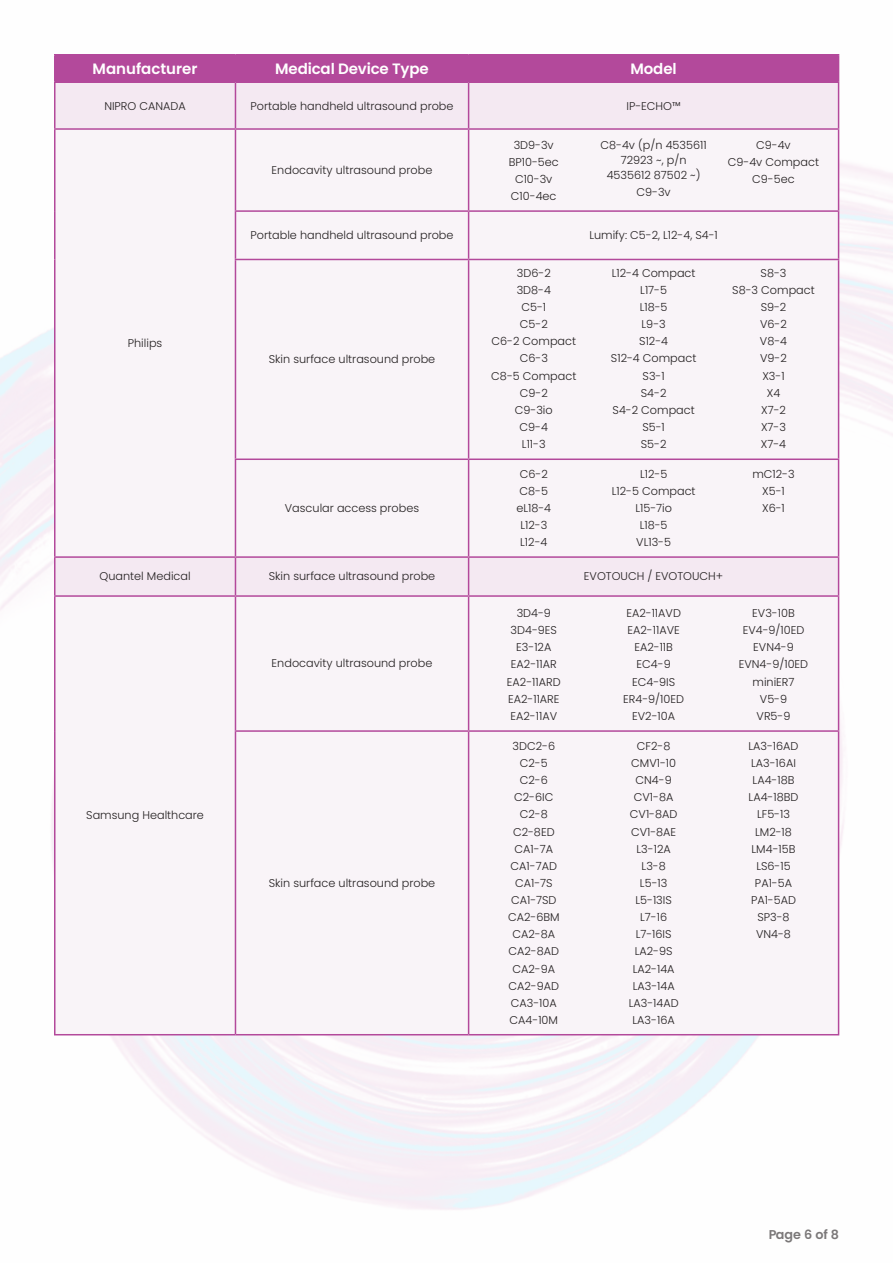
<style>
.page{position:relative;width:893px;height:1263px;background:#fff}
.page>*{position:absolute;margin:0;border:0;box-sizing:border-box;transform-origin:0 0}
.t1{font:600 15px "Poppins";letter-spacing:-.01em;color:#fff}
.t2{font:600 12.75px "Poppins";color:#231f20}
.t3{font:300 11.25px/17.1px "Poppins";color:#231f20;text-align:center}
</style>
<div class="page">
<div style="left:56px;top:83px;width:782px;height:45px;background:#f4e9f2"></div>
<div style="left:56px;top:130px;width:782px;height:904px;background:#f9f4f8"></div>
<hr style="left:54px;top:56px;width:2px;height:25px;background:#b3499b">
<hr style="left:54px;top:54px;width:181px;height:2px;background:#b3499b">
<hr style="left:54px;top:81px;width:181px;height:2px;background:#b3499b">
<hr style="left:235px;top:54px;width:234px;height:2px;background:#b3499b">
<hr style="left:235px;top:81px;width:234px;height:2px;background:#b3499b">
<hr style="left:469px;top:54px;width:370px;height:2px;background:#b3499b">
<div style="left:56px;top:55px;width:783px;height:26px;background:#b3499b"></div>
<hr style="left:469px;top:81px;width:370px;height:2px;background:#b3499b">
<hr style="left:54px;top:83px;width:2px;height:45px;background:#b3499b">
<hr style="left:54px;top:130px;width:2px;height:81px;background:#b3499b">
<hr style="left:54px;top:211px;width:2px;height:48px;background:#b3499b">
<hr style="left:54px;top:259px;width:2px;height:200px;background:#b3499b">
<hr style="left:54px;top:459px;width:2px;height:97px;background:#b3499b">
<hr style="left:54px;top:128px;width:181px;height:2px;background:#b3499b">
<hr style="left:235px;top:83px;width:1px;height:45px;background:#b3499b">
<hr style="left:235px;top:130px;width:1px;height:80px;background:#b3499b">
<hr style="left:235px;top:128px;width:234px;height:2px;background:#b3499b">
<hr style="left:468px;top:83px;width:1px;height:45px;background:#b3499b">
<hr style="left:468px;top:130px;width:1px;height:80px;background:#b3499b">
<hr style="left:469px;top:128px;width:370px;height:2px;background:#b3499b">
<hr style="left:838px;top:83px;width:1px;height:45px;background:#b3499b">
<hr style="left:838px;top:130px;width:1px;height:80px;background:#b3499b">
<hr style="left:235px;top:212px;width:1px;height:47px;background:#b3499b">
<hr style="left:235px;top:210px;width:234px;height:2px;background:#b3499b">
<hr style="left:468px;top:212px;width:1px;height:47px;background:#b3499b">
<hr style="left:469px;top:210px;width:370px;height:2px;background:#b3499b">
<hr style="left:838px;top:212px;width:1px;height:47px;background:#b3499b">
<hr style="left:235px;top:260px;width:1px;height:198px;background:#b3499b">
<hr style="left:235px;top:259px;width:234px;height:1px;background:#b3499b">
<hr style="left:468px;top:260px;width:1px;height:198px;background:#b3499b">
<hr style="left:469px;top:259px;width:370px;height:1px;background:#b3499b">
<hr style="left:838px;top:260px;width:1px;height:198px;background:#b3499b">
<hr style="left:235px;top:460px;width:1px;height:96px;background:#b3499b">
<hr style="left:235px;top:458px;width:234px;height:2px;background:#b3499b">
<hr style="left:468px;top:460px;width:1px;height:96px;background:#b3499b">
<hr style="left:469px;top:458px;width:370px;height:2px;background:#b3499b">
<hr style="left:838px;top:460px;width:1px;height:96px;background:#b3499b">
<hr style="left:54px;top:558px;width:2px;height:37px;background:#b3499b">
<hr style="left:54px;top:556px;width:181px;height:2px;background:#b3499b">
<hr style="left:235px;top:558px;width:1px;height:37px;background:#b3499b">
<hr style="left:235px;top:556px;width:234px;height:2px;background:#b3499b">
<hr style="left:468px;top:558px;width:1px;height:37px;background:#b3499b">
<hr style="left:469px;top:556px;width:370px;height:2px;background:#b3499b">
<hr style="left:838px;top:558px;width:1px;height:37px;background:#b3499b">
<hr style="left:54px;top:597px;width:2px;height:134px;background:#b3499b">
<hr style="left:54px;top:731px;width:2px;height:303px;background:#b3499b">
<hr style="left:54px;top:595px;width:181px;height:2px;background:#b3499b">
<hr style="left:235px;top:597px;width:1px;height:133px;background:#b3499b">
<hr style="left:235px;top:595px;width:234px;height:2px;background:#b3499b">
<hr style="left:468px;top:597px;width:1px;height:133px;background:#b3499b">
<hr style="left:469px;top:595px;width:370px;height:2px;background:#b3499b">
<hr style="left:838px;top:597px;width:1px;height:133px;background:#b3499b">
<hr style="left:235px;top:732px;width:1px;height:302px;background:#b3499b">
<hr style="left:235px;top:730px;width:234px;height:2px;background:#b3499b">
<hr style="left:468px;top:732px;width:1px;height:302px;background:#b3499b">
<hr style="left:469px;top:730px;width:370px;height:2px;background:#b3499b">
<hr style="left:838px;top:732px;width:1px;height:302px;background:#b3499b">
<hr style="left:54px;top:1034px;width:181px;height:1px;background:#b3499b">
<hr style="left:235px;top:1034px;width:234px;height:1px;background:#b3499b">
<hr style="left:469px;top:1034px;width:370px;height:1px;background:#b3499b">
<h1 class="t1" style="left:93px;top:62px;width:106px">Manufacturer</h1>
<h1 class="t1" style="left:275px;top:62px;width:155px">Medical Device Type</h1>
<h1 class="t1" style="left:631px;top:62px;width:48px">Model</h1>
<p class="t3" style="left:104px;top:97px;width:83px">NIPRO CANADA</p>
<p class="t3" style="left:251px;top:97px;width:205px">Portable handheld ultrasound probe</p>
<p class="t3" style="left:626px;top:97px;width:56px">IP-ECHO™</p>
<p class="t3" style="left:272px;top:162px;width:162px">Endocavity ultrasound probe</p>
<p class="t3" style="left:509px;top:136px;width:51px">3D9-3v<br>BP10-5ec<br>C10-3v<br>C10-4ec</p>
<p class="t3" style="left:600px;top:137px;width:108px;line-height:15px">C8-4v (p/n 4535611<br>72923 ~, p/n<br>4535612 87502 ~)</p>
<p class="t3" style="left:636px;top:183px;width:36px">C9-3v</p>
<p class="t3" style="left:728px;top:136px;width:93px">C9-4v<br>C9-4v Compact<br>C9-5ec</p>
<p class="t3" style="left:251px;top:227px;width:205px">Portable handheld ultrasound probe</p>
<p class="t3" style="left:589px;top:227px;width:130px">Lumify: C5-2, L12-4, S4-1</p>
<p class="t3" style="left:128px;top:335px;width:36px">Philips</p>
<p class="t3" style="left:269px;top:351px;width:168px">Skin surface ultrasound probe</p>
<p class="t3" style="left:285px;top:500px;width:136px">Vascular access probes</p>
<p class="t3" style="left:491px;top:264px;width:87px">3D6-2<br>3D8-4<br>C5-1<br>C5-2<br>C6-2 Compact<br>C6-3<br>C8-5 Compact<br>C9-2<br>C9-3io<br>C9-4<br>L11-3</p>
<p class="t3" style="left:611px;top:264px;width:87px">L12-4 Compact<br>L17-5<br>L18-5<br>L9-3<br>S12-4<br>S12-4 Compact<br>S3-1<br>S4-2<br>S4-2 Compact<br>S5-1<br>S5-2</p>
<p class="t3" style="left:732px;top:264px;width:84px">S8-3<br>S8-3 Compact<br>S9-2<br>V6-2<br>V8-4<br>V9-2<br>X3-1<br>X4<br>X7-2<br>X7-3<br>X7-4</p>
<p class="t3" style="left:516px;top:465px;width:36px">C6-2<br>C8-5 eL18-4<br>L12-3<br>L12-4</p>
<p class="t3" style="left:612px;top:465px;width:85px">L12-5<br>L12-5 Compact<br>L15-7io<br>L18-5<br>VL13-5</p>
<p class="t3" style="left:752px;top:465px;width:44px">mC12-3<br>X5-1<br>X6-1</p>
<p class="t3" style="left:100px;top:568px;width:93px">Quantel Medical</p>
<p class="t3" style="left:269px;top:568px;width:168px">Skin surface ultrasound probe</p>
<p class="t3" style="left:584px;top:568px;width:141px">EVOTOUCH / EVOTOUCH+</p>
<p class="t3" style="left:86px;top:807px;width:119px">Samsung Healthcare</p>
<p class="t3" style="left:272px;top:655px;width:162px">Endocavity ultrasound probe</p>
<p class="t3" style="left:269px;top:874px;width:168px">Skin surface ultrasound probe</p>
<p class="t3" style="left:507px;top:605px;width:55px">3D4-9<br>3D4-9ES<br>E3-12A<br>EA2-11AR<br>EA2-11ARD<br>EA2-11ARE<br>EA2-11AV</p>
<p class="t3" style="left:623px;top:605px;width:62px">EA2-11AVD<br>EA2-11AVE<br>EA2-11B<br>EC4-9<br>EC4-9IS<br>ER4-9/10ED<br>EV2-10A</p>
<p class="t3" style="left:739px;top:605px;width:71px">EV3-10B<br>EV4-9/10ED<br>EVN4-9<br>EVN4-9/10ED miniER7<br>V5-9<br>VR5-9</p>
<p class="t3" style="left:508px;top:738px;width:53px">3DC2-6<br>C2-5<br>C2-6<br>C2-6IC<br>C2-8<br>C2-8ED<br>CA1-7A<br>CA1-7AD<br>CA1-7S<br>CA1-7SD<br>CA2-6BM<br>CA2-8A<br>CA2-8AD<br>CA2-9A<br>CA2-9AD<br>CA3-10A<br>CA4-10M</p>
<p class="t3" style="left:629px;top:738px;width:51px">CF2-8<br>CMV1-10<br>CN4-9<br>CV1-8A<br>CV1-8AD<br>CV1-8AE<br>L3-12A<br>L3-8<br>L5-13<br>L5-13IS<br>L7-16<br>L7-16IS<br>LA2-9S<br>LA2-14A<br>LA3-14A<br>LA3-14AD<br>LA3-16A</p>
<p class="t3" style="left:748px;top:738px;width:52px">LA3-16AD<br>LA3-16AI<br>LA4-18B<br>LA4-18BD<br>LF5-13<br>LM2-18<br>LM4-15B<br>LS6-15<br>PA1-5A<br>PA1-5AD<br>SP3-8<br>VN4-8</p>
<p class="t2" style="left:768px;top:1229px;width:72px">Page 6 of 8</p>
</div>
